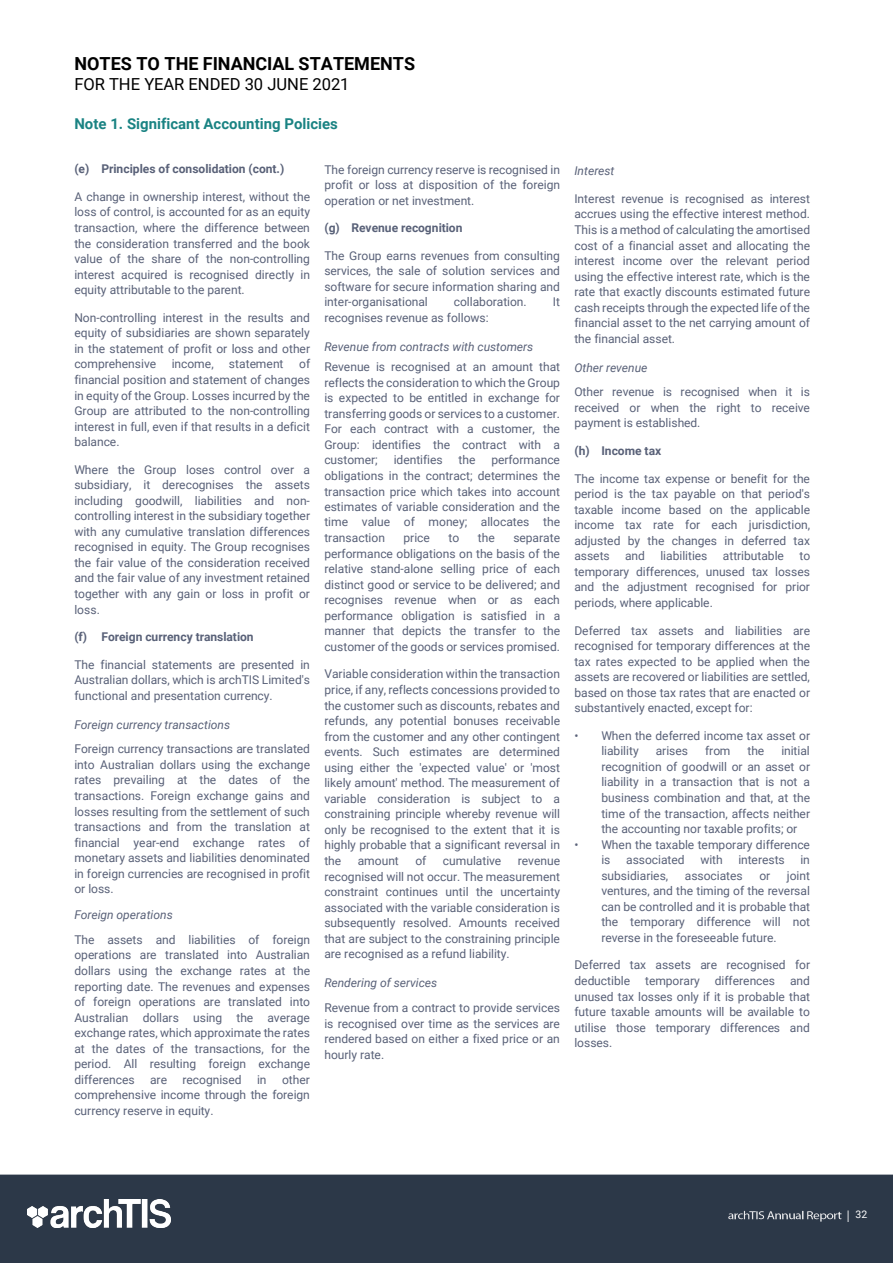
<style>
.page{position:relative;width:893px;height:1263px;background:#fff}
.page>*{position:absolute;margin:0;border:0;box-sizing:border-box;transform-origin:0 0}
.t1{font:700 18px "Roboto";color:#000}
.t2{font:16.5px "Roboto";letter-spacing:-.005em;color:#000}
.t3{font:700 15px "Roboto";color:#1a8383}
.t4{font:12px/15.6px "Roboto";letter-spacing:-.005em;color:#596178;text-align:justify}
.t5{font:italic 12px "Roboto";letter-spacing:-.005em;color:#596178}
.t6{font:700 12px "Roboto";color:#596178}
.t7{font:10.5px "Roboto";color:#fff}
</style>
<div class="page">
<div style="left:0;top:1174px;width:893px;height:89px;background:#2c3848"></div>
<img style="left:27px;top:1200px;width:144px;height:28px">
<h1 class="t1" style="left:74px;top:51px;width:342px">NOTES TO THE FINANCIAL STATEMENTS</h1>
<h2 class="t2" style="left:74px;top:73px;width:277px">FOR THE YEAR ENDED 30 JUNE 2021</h2>
<p class="t3" style="left:74px;top:113px;width:265px">Note 1. Significant Accounting Policies</p>
<p class="t6" style="left:74px;top:161px;width:211px">(e) Principles of consolidation (cont.)</p>
<p class="t4" style="left:74px;top:188px;width:237px">A change in ownership interest, without the loss of control, is accounted for as an equity transaction, where the difference between the consideration transferred and the book value of the share of the non-controlling interest acquired is recognised directly in equity attributable to the parent.</p>
<p class="t4" style="left:74px;top:309px;width:237px">Non-controlling interest in the results and equity of subsidiaries are shown separately in the statement of profit or loss and other comprehensive</p>
<p class="t4" style="left:74px;top:356px;width:237px;text-indent:225px">of financial position and statement of changes in equity of the Group. Losses incurred by the Group are attributed to the non-controlling interest in full, even if that results in a deficit balance.</p>
<p class="t4" style="left:74px;top:461px;width:237px">Where the Group loses control over a subsidiary, it derecognises the assets including goodwill, liabilities and non&shy;controlling interest in the subsidiary together with any cumulative translation differences recognised in equity. The Group recognises the fair value of the consideration received and the fair value of any investment retained together with any gain or loss in profit or loss.</p>
<p class="t6" style="left:74px;top:628px;width:181px">(f) Foreign currency translation</p>
<p class="t4" style="left:74px;top:656px;width:237px">The financial statements are presented in Australian dollars, which is archTIS Limited's functional and presentation currency.</p>
<p class="t5" style="left:74px;top:716px;width:157px">Foreign currency transactions</p>
<p class="t4" style="left:74px;top:741px;width:237px">Foreign currency transactions are translated into Australian dollars using the exchange rates prevailing at the dates of the transactions. Foreign exchange gains and losses resulting from the settlement of such transactions and from the translation at financial year-end exchange rates of monetary assets and liabilities denominated in foreign currencies are recognised in profit or loss.</p>
<p class="t5" style="left:74px;top:906px;width:100px">Foreign operations</p>
<p class="t4" style="left:74px;top:931px;width:237px">The assets and liabilities of foreign operations are translated into Australian dollars using the exchange rates at the reporting date. The revenues and expenses of foreign operations are translated into Australian dollars using the average exchange rates, which approximate the rates at the dates of the transactions, for the period. All resulting foreign exchange differences</p>
<p class="t4" style="left:172px;top:356px;width:43px">income,</p>
<p class="t4" style="left:229px;top:356px;width:56px">statement</p>
<p class="t4" style="left:74px;top:1071px;width:237px;text-indent:208px">other comprehensive income through the foreign currency reserve in equity.</p>
<p class="t4" style="left:150px;top:1071px;width:18px">are</p>
<p class="t4" style="left:183px;top:1071px;width:61px">recognised</p>
<p class="t4" style="left:257px;top:1071px;width:11px">in</p>
<p class="t4" style="left:324px;top:161px;width:237px">The foreign currency reserve is recognised in profit or loss at disposition of the foreign operation or net investment.</p>
<p class="t6" style="left:324px;top:220px;width:140px">(g) Revenue recognition</p>
<p class="t4" style="left:324px;top:247px;width:237px">The Group earns revenues from consulting services, the sale of solution services and software for secure information sharing and inter-organisational</p>
<p class="t4" style="left:454px;top:294px;width:75px">collaboration.</p>
<p class="t4" style="left:553px;top:294px;width:9px">It</p>
<p class="t4" style="left:324px;top:309px;width:166px">recognises revenue as follows:</p>
<p class="t5" style="left:324px;top:338px;width:210px">Revenue from contracts with customers</p>
<p class="t4" style="left:324px;top:359px;width:237px">Revenue is recognised at an amount that reflects the consideration to which the Group is expected to be entitled in exchange for transferring goods or services to a customer.<br>For each contract with a customer, the Group: identifies the contract with a customer;</p>
<p class="t4" style="left:324px;top:452px;width:237px;text-indent:167px">performance obligations in the contract; determines the transaction price which takes into account estimates of variable consideration and the time value of money; allocates the transaction</p>
<p class="t4" style="left:394px;top:452px;width:50px">identifies</p>
<p class="t4" style="left:459px;top:452px;width:18px">the</p>
<p class="t4" style="left:403px;top:530px;width:28px">price</p>
<p class="t4" style="left:449px;top:530px;width:12px">to</p>
<p class="t4" style="left:478px;top:530px;width:18px">the</p>
<p class="t4" style="left:324px;top:530px;width:237px;text-indent:189px">separate performance obligations on the basis of the relative stand-alone selling price of each distinct good or service to be delivered; and recognises revenue when or as each performance obligation is satisfied in a manner that depicts the transfer to the customer of the goods or services promised.</p>
<p class="t4" style="left:324px;top:666px;width:237px">Variable consideration within the transaction price, if any, reflects concessions provided to the customer such as discounts, rebates and refunds, any potential bonuses receivable from the customer and any other contingent events. Such estimates are determined using either the 'expected value' or 'most likely amount' method. The measurement of variable consideration is subject to a constraining principle whereby revenue will only be recognised to the extent that it is highly probable that a significant reversal in the</p>
<p class="t4" style="left:358px;top:852px;width:43px">amount</p>
<p class="t4" style="left:415px;top:852px;width:13px">of</p>
<p class="t4" style="left:443px;top:852px;width:60px">cumulative</p>
<p class="t4" style="left:324px;top:852px;width:237px;text-indent:193px">revenue recognised will not occur. The measurement constraint continues until the uncertainty associated with the variable consideration is subsequently resolved. Amounts received that are subject to the constraining principle are recognised as a refund liability.</p>
<p class="t5" style="left:324px;top:974px;width:114px">Rendering of services</p>
<p class="t4" style="left:324px;top:999px;width:237px">Revenue from a contract to provide services is recognised over time as the services are rendered based on either a fixed price or an hourly rate.</p>
<p class="t5" style="left:574px;top:162px;width:42px">Interest</p>
<p class="t4" style="left:574px;top:190px;width:237px">Interest revenue is recognised as interest accrues using the effective interest method.<br>This is a method of calculating the amortised cost of a financial asset and allocating the interest income over the relevant period using the effective interest rate, which is the rate that exactly discounts estimated future cash receipts through the expected life of the financial asset to the net carrying amount of the financial asset.</p>
<p class="t5" style="left:574px;top:359px;width:75px">Other revenue</p>
<p class="t4" style="left:574px;top:384px;width:237px">Other revenue is recognised when it is received or when the right to receive payment is established.</p>
<p class="t6" style="left:574px;top:442px;width:88px">(h) Income tax</p>
<p class="t4" style="left:574px;top:470px;width:237px">The income tax expense or benefit for the period is the tax payable on that period's taxable income based on the applicable income tax rate for each jurisdiction, adjusted by the changes in deferred tax assets</p>
<p class="t4" style="left:625px;top:548px;width:21px">and</p>
<p class="t4" style="left:660px;top:548px;width:49px">liabilities</p>
<p class="t4" style="left:723px;top:548px;width:63px">attributable</p>
<p class="t4" style="left:574px;top:548px;width:237px;text-indent:225px">to temporary differences, unused tax losses and the adjustment recognised for prior periods, where applicable.</p>
<p class="t4" style="left:574px;top:622px;width:237px">Deferred tax assets and liabilities are recognised for temporary differences at the tax rates expected to be applied when the assets are recovered or liabilities are settled, based on those tax rates that are enacted or substantively enacted, except for:</p>
<p class="t4" style="left:601px;top:727px;width:210px;text-indent:-27px">• When the deferred income tax asset or liability</p>
<p class="t4" style="left:656px;top:743px;width:34px">arises</p>
<p class="t4" style="left:705px;top:743px;width:27px">from</p>
<p class="t4" style="left:748px;top:743px;width:18px">the</p>
<p class="t4" style="left:601px;top:743px;width:210px;text-indent:180px">initial recognition of goodwill or an asset or liability in a transaction that is not a business combination and that, at the time of the transaction, affects neither the accounting nor taxable profits; or</p>
<p class="t4" style="left:601px;top:836px;width:210px;text-indent:-27px">• When the taxable temporary difference is</p>
<p class="t4" style="left:626px;top:852px;width:60px">associated</p>
<p class="t4" style="left:700px;top:852px;width:24px">with</p>
<p class="t4" style="left:738px;top:852px;width:48px">interests</p>
<p class="t4" style="left:800px;top:852px;width:11px">in</p>
<p class="t4" style="left:601px;top:867px;width:68px">subsidiaries,</p>
<p class="t4" style="left:685px;top:867px;width:59px">associates</p>
<p class="t4" style="left:759px;top:867px;width:12px">or</p>
<p class="t4" style="left:601px;top:867px;width:210px;text-indent:186px">joint ventures, and the timing of the reversal can be controlled and it is probable that the temporary difference will not reverse in the foreseeable future.</p>
<p class="t4" style="left:574px;top:957px;width:237px">Deferred tax assets are recognised for deductible temporary differences and unused tax losses only if it is probable that future taxable amounts will be available to utilise those temporary differences and losses.</p>
<p class="t7" style="left:856px;top:1206px;width:13px">32</p>
</div>
